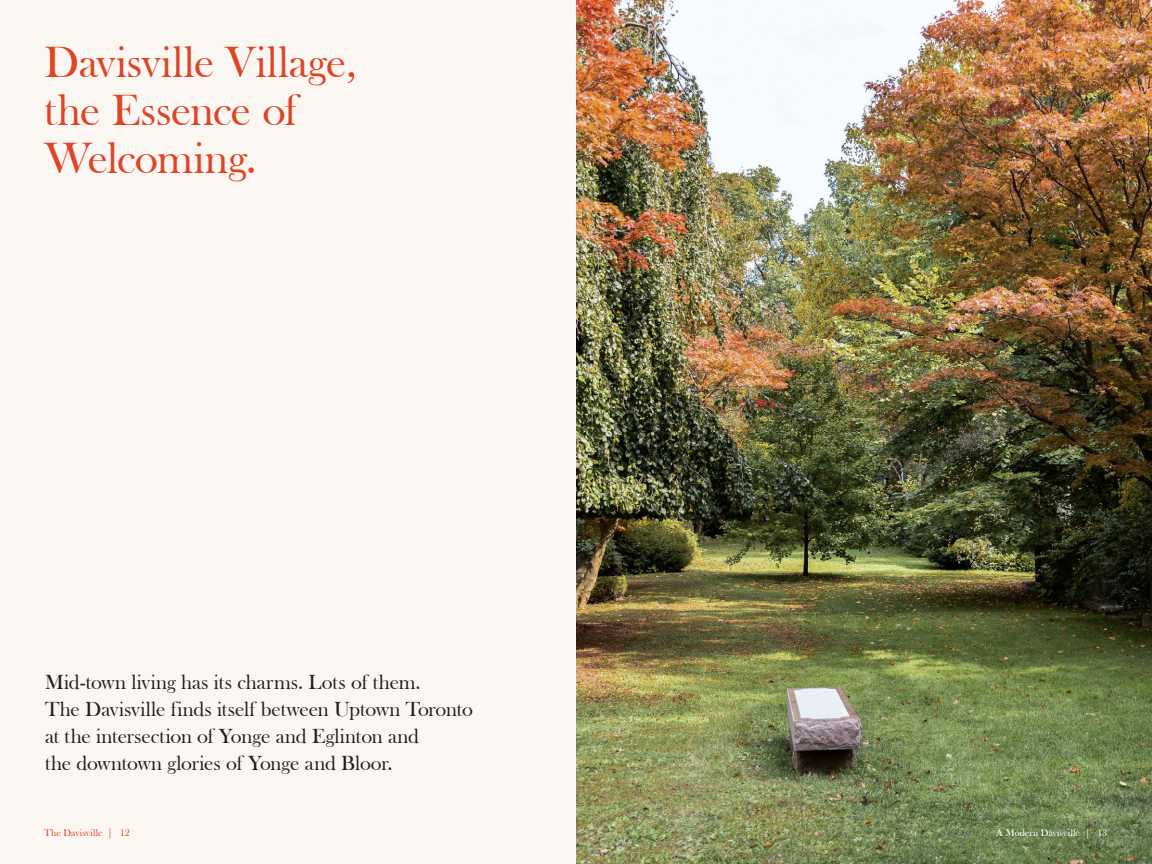
<style>
.page{position:relative;width:1152px;height:864px;background:#fff}
.page>*{position:absolute;margin:0;border:0;box-sizing:border-box;transform-origin:0 0}
.t1{font:45px/48px "Bask Old Face";letter-spacing:-.01em;color:#df4425}
.t2{font:21px "Bask Old Face";letter-spacing:-.005em;color:#231f20}
.t3{font:10px "Bask Old Face";letter-spacing:.005em;color:#fff}
.t4{font:10px "Bask Old Face";letter-spacing:.005em;color:#df4425}
</style>
<div class="page">
<div style="left:0;top:0;width:576px;height:864px;background:#faf7f3"></div>
<img style="left:576px;top:0;width:576px;height:864px">
<p class="t1" style="left:45px;top:39px;width:313px">Davisville Village, the Essence of<br>Welcoming.</p>
<p class="t2" style="left:45px;top:670px;width:377px">Mid-town living has its charms. Lots of them.</p>
<p class="t2" style="left:45px;top:697px;width:430px">The Davisville finds itself between Uptown Toronto</p>
<p class="t2" style="left:45px;top:724px;width:376px">at the intersection of Yonge and Eglinton and</p>
<p class="t2" style="left:45px;top:751px;width:349px">the downtown glories of Yonge and Bloor.</p>
<p class="t4" style="left:44px;top:827px;width:87px">The Davisville | 12</p>
<p class="t3" style="left:996px;top:827px;width:112px">A Modern Davisville | 13</p>
</div>
